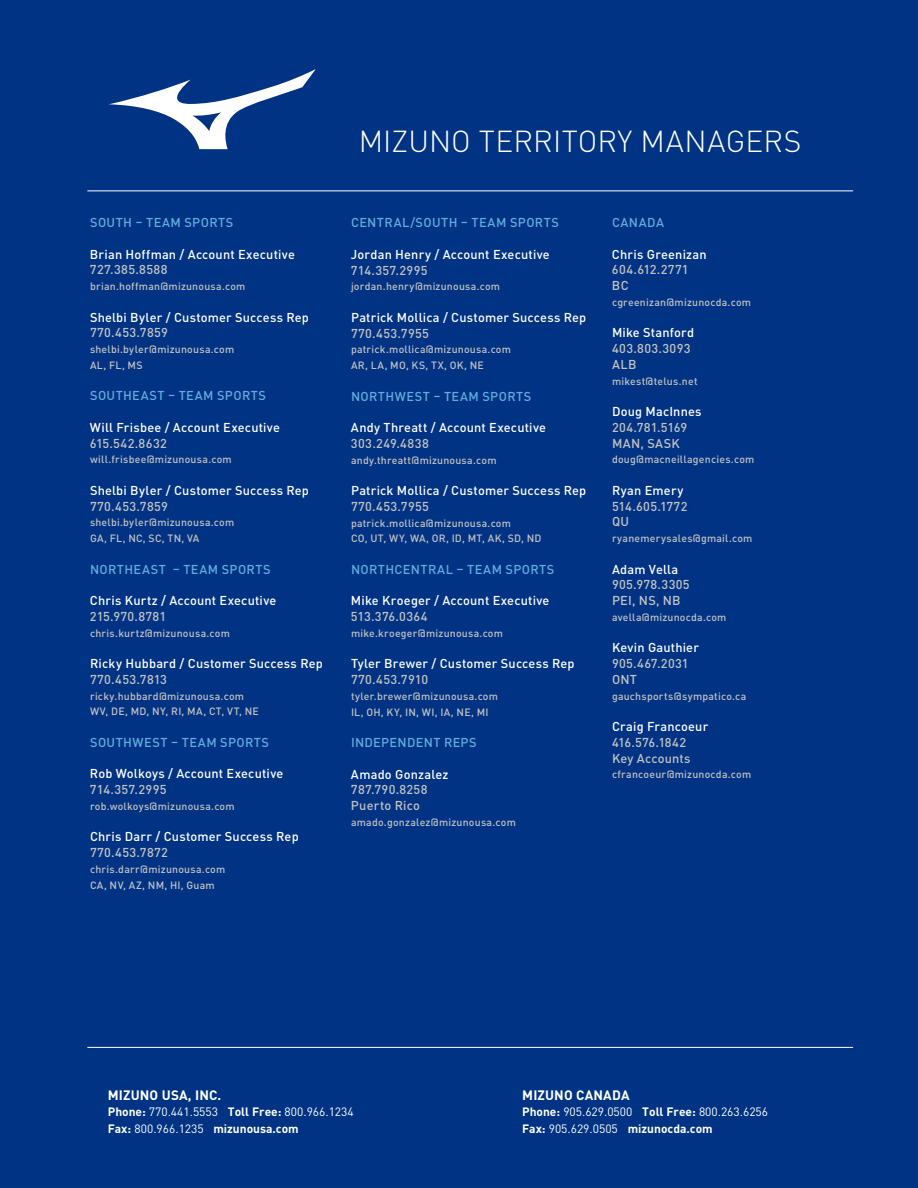
<style>
.page{position:relative;width:918px;height:1188px;background:#003384}
.page>*{position:absolute;margin:0;border:0;box-sizing:border-box;transform-origin:0 0}
.t1{font:300 30px "DINOT";letter-spacing:.005em;color:#fff}
.t2{font:700 13.5px "DINOT";letter-spacing:.01em;color:#fff}
.t3{font:500 12.75px "DINOT";letter-spacing:.015em;color:#fff}
.t4{font:500 12.75px/15.8px "DINOT";letter-spacing:.025em;color:#c4c2c1}
.t5{font:500 12.75px "DINOT";letter-spacing:.035em;color:#60addf}
.t6{font:12px/16.5px "DINOT";color:#fff}
.t7{font:500 10.5px/15.8px "DINOT";letter-spacing:.02em;color:#c4c2c1}
.s1{font-weight:700}
</style>
<div class="page">
<hr style="left:87px;top:191px;width:766px;height:1px;background:#fff">
<hr style="left:87px;top:1047px;width:766px;height:1px;background:#fff">
<svg style="left:109px;top:69px;width:207px;height:80px"></svg>
<p class="t5" style="left:90px;top:213px;width:145px">SOUTH – TEAM SPORTS</p>
<p class="t3" style="left:90px;top:244px;width:206px">Brian Hoffman / Account Executive</p>
<p class="t4" style="left:90px;top:261px;width:79px">727.385.8588</p>
<p class="t7" style="left:90px;top:278px;width:157px">brian.hoffman@mizunousa.com</p>
<p class="t3" style="left:90px;top:307px;width:221px">Shelbi Byler / Customer Success Rep</p>
<p class="t4" style="left:90px;top:324px;width:79px">770.453.7859</p>
<p class="t7" style="left:90px;top:341px;width:146px">shelbi.byler@mizunousa.com<br>AL, FL, MS</p>
<p class="t5" style="left:90px;top:386px;width:177px">SOUTHEAST – TEAM SPORTS</p>
<p class="t3" style="left:90px;top:418px;width:192px">Will Frisbee / Account Executive</p>
<p class="t4" style="left:90px;top:434px;width:78px">615.542.8632</p>
<p class="t7" style="left:90px;top:451px;width:143px">will.frisbee@mizunousa.com</p>
<p class="t3" style="left:90px;top:481px;width:221px">Shelbi Byler / Customer Success Rep</p>
<p class="t4" style="left:90px;top:497px;width:79px">770.453.7859</p>
<p class="t7" style="left:90px;top:514px;width:146px">shelbi.byler@mizunousa.com<br>GA, FL, NC, SC, TN, VA</p>
<p class="t5" style="left:90px;top:559px;width:182px">NORTHEAST – TEAM SPORTS</p>
<p class="t3" style="left:90px;top:591px;width:188px">Chris Kurtz / Account Executive</p>
<p class="t4" style="left:90px;top:608px;width:78px">215.970.8781</p>
<p class="t7" style="left:90px;top:624px;width:141px">chris.kurtz@mizunousa.com</p>
<p class="t3" style="left:90px;top:654px;width:234px">Ricky Hubbard / Customer Success Rep</p>
<p class="t4" style="left:90px;top:671px;width:79px">770.453.7813</p>
<p class="t7" style="left:90px;top:687px;width:170px">ricky.hubbard@mizunousa.com<br>WV, DE, MD, NY, RI, MA, CT, VT, NE</p>
<p class="t5" style="left:90px;top:733px;width:181px">SOUTHWEST – TEAM SPORTS</p>
<p class="t3" style="left:90px;top:764px;width:195px">Rob Wolkoys / Account Executive</p>
<p class="t4" style="left:90px;top:781px;width:78px">714.357.2995</p>
<p class="t7" style="left:90px;top:798px;width:146px">rob.wolkoys@mizunousa.com</p>
<p class="t3" style="left:90px;top:827px;width:210px">Chris Darr / Customer Success Rep</p>
<p class="t4" style="left:90px;top:844px;width:80px">770.453.7872</p>
<p class="t7" style="left:90px;top:861px;width:137px">chris.darr@mizunousa.com<br>CA, NV, AZ, NM, HI, Guam</p>
<h1 class="t1" style="left:359px;top:119px;width:444px">MIZUNO TERRITORY MANAGERS</h1>
<p class="t5" style="left:351px;top:213px;width:209px">CENTRAL/SOUTH – TEAM SPORTS</p>
<p class="t3" style="left:351px;top:244px;width:200px">Jordan Henry / Account Executive</p>
<p class="t4" style="left:351px;top:261px;width:78px">714.357.2995</p>
<p class="t7" style="left:351px;top:278px;width:151px">jordan.henry@mizunousa.com</p>
<p class="t3" style="left:351px;top:307px;width:237px">Patrick Mollica / Customer Success Rep</p>
<p class="t4" style="left:351px;top:324px;width:79px">770.453.7955</p>
<p class="t7" style="left:351px;top:341px;width:162px">patrick.mollica@mizunousa.com<br>AR, LA, MO, KS, TX, OK, NE</p>
<p class="t5" style="left:351px;top:386px;width:182px">NORTHWEST – TEAM SPORTS</p>
<p class="t3" style="left:351px;top:418px;width:197px">Andy Threatt / Account Executive</p>
<p class="t4" style="left:351px;top:435px;width:79px">303.249.4838</p>
<p class="t7" style="left:351px;top:451px;width:147px">andy.threatt@mizunousa.com</p>
<p class="t3" style="left:351px;top:481px;width:237px">Patrick Mollica / Customer Success Rep</p>
<p class="t4" style="left:351px;top:498px;width:79px">770.453.7955</p>
<p class="t7" style="left:351px;top:514px;width:192px">patrick.mollica@mizunousa.com<br>CO, UT, WY, WA, OR, ID, MT, AK, SD, ND</p>
<p class="t5" style="left:351px;top:559px;width:205px">NORTHCENTRAL – TEAM SPORTS</p>
<p class="t3" style="left:351px;top:591px;width:200px">Mike Kroeger / Account Executive</p>
<p class="t4" style="left:351px;top:608px;width:78px">513.376.0364</p>
<p class="t7" style="left:351px;top:625px;width:154px">mike.kroeger@mizunousa.com</p>
<p class="t3" style="left:351px;top:654px;width:225px">Tyler Brewer / Customer Success Rep</p>
<p class="t4" style="left:351px;top:671px;width:79px">770.453.7910</p>
<p class="t7" style="left:351px;top:688px;width:149px">tyler.brewer@mizunousa.com<br>IL, OH, KY, IN, WI, IA, NE, MI</p>
<p class="t5" style="left:351px;top:733px;width:127px">INDEPENDENT REPS</p>
<p class="t3" style="left:351px;top:764px;width:99px">Amado Gonzalez</p>
<p class="t4" style="left:351px;top:781px;width:78px">787.790.8258<br>Puerto Rico</p>
<p class="t7" style="left:351px;top:814px;width:166px">amado.gonzalez@mizunousa.com</p>
<p class="t5" style="left:612px;top:213px;width:53px">CANADA</p>
<p class="t3" style="left:612px;top:244px;width:96px">Chris Greenizan</p>
<p class="t4" style="left:612px;top:261px;width:78px">604.612.2771<br>BC</p>
<p class="t7" style="left:612px;top:294px;width:141px">cgreenizan@mizunocda.com</p>
<p class="t3" style="left:612px;top:323px;width:84px">Mike Stanford</p>
<p class="t4" style="left:612px;top:340px;width:80px">403.803.3093<br>ALB</p>
<p class="t7" style="left:612px;top:372px;width:87px">mikest@telus.net</p>
<p class="t3" style="left:612px;top:402px;width:91px">Doug MacInnes</p>
<p class="t4" style="left:612px;top:419px;width:77px">204.781.5169<br>MAN, SASK</p>
<p class="t7" style="left:612px;top:451px;width:144px">doug@macneillagencies.com</p>
<p class="t3" style="left:612px;top:481px;width:73px">Ryan Emery</p>
<p class="t4" style="left:612px;top:497px;width:77px">514.605.1772<br>QU</p>
<p class="t7" style="left:612px;top:530px;width:142px">ryanemerysales@gmail.com</p>
<p class="t3" style="left:612px;top:559px;width:68px">Adam Vella</p>
<p class="t4" style="left:612px;top:576px;width:79px">905.978.3305<br>PEI, NS, NB</p>
<p class="t7" style="left:612px;top:609px;width:116px">avella@mizunocda.com</p>
<p class="t3" style="left:612px;top:638px;width:88px">Kevin Gauthier</p>
<p class="t4" style="left:612px;top:655px;width:78px">905.467.2031<br>ONT</p>
<p class="t7" style="left:612px;top:687px;width:136px">gauchsports@sympatico.ca</p>
<p class="t3" style="left:612px;top:717px;width:98px">Craig Francoeur</p>
<p class="t4" style="left:612px;top:734px;width:80px">416.576.1842<br>Key Accounts</p>
<p class="t7" style="left:612px;top:766px;width:141px">cfrancoeur@mizunocda.com</p>
<p class="t2" style="left:108px;top:1084px;width:115px">MIZUNO USA, INC.</p>
<p class="t6" style="left:108px;top:1103px;width:247px"><span class="s1">Phone:</span> 770.441.5553 <span class="s1">Toll Free:</span> 800.966.1234<br><span class="s1">Fax:</span> 800.966.1235 <span class="s1">mizunousa.com</span></p>
<p class="t2" style="left:522px;top:1084px;width:109px">MIZUNO CANADA</p>
<p class="t6" style="left:522px;top:1103px;width:247px"><span class="s1">Phone:</span> 905.629.0500 <span class="s1">Toll Free:</span> 800.263.6256<br><span class="s1">Fax:</span> 905.629.0505 <span class="s1">mizunocda.com</span></p>
</div>
